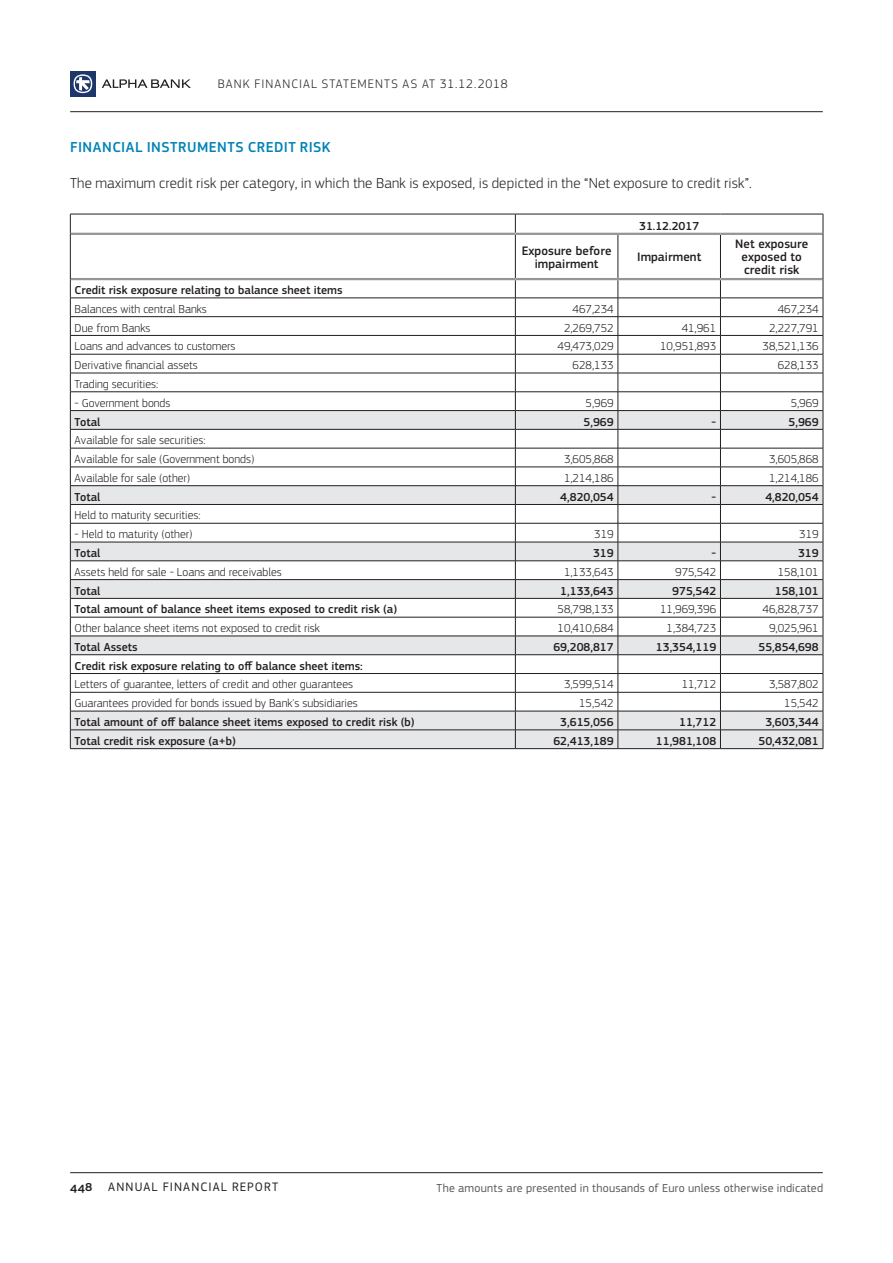
<style>
.page{position:relative;width:893px;height:1263px;background:#fff}
.page>*{position:absolute;margin:0;border:0;box-sizing:border-box;transform-origin:0 0}
.Text_basic{font:300 15px "PF Square Sans Pro";letter-spacing:.01em;color:#231f20}
.Title_Light_blue{font:500 15px "PF Square Sans Pro";letter-spacing:.03em;color:#0083b6}
.t1{font:300 12.9px "PF Square Sans Pro";letter-spacing:.085em;color:#231f20}
.Table_text_BC{font:500 12.75px/12.8px "PF Square Sans Pro";letter-spacing:.005em;color:#231f20;text-align:center}
.t2{font:12.75px "PF Square Sans Pro";letter-spacing:.085em;color:#231f20}
.Table_text{font:300 12px "PF Square Sans Pro";color:#231f20}
.Table_text-2{font:500 12px "PF Square Sans Pro";color:#231f20}
.Table_number{font:300 12px "PF Square Sans Pro";color:#231f20}
.Table_number-2{font:500 12px "PF Square Sans Pro";color:#231f20}
.t3{font:12px "PF Square Sans Pro";letter-spacing:.02em;color:#57585a}
.Table_Text_Bold{font:500 12px "PF Square Sans Pro";color:#231f20}
.s1{font-weight:500}
</style>
<div class="page">
<svg style="left:70px;top:71px;width:26px;height:25px"></svg>
<svg style="left:74px;top:74px;width:18px;height:19px"></svg>
<svg style="left:75px;top:76px;width:16px;height:16px"></svg>
<svg style="left:76px;top:77px;width:14px;height:14px"></svg>
<svg style="left:102px;top:79px;width:89px;height:9px"></svg>
<hr style="left:70px;top:111px;width:753px;height:1px;background:#231f20">
<hr style="left:70px;top:1172px;width:753px;height:1px;background:#231f20">
<hr style="left:70px;top:748px;width:445px;height:1px;background:#231f20">
<hr style="left:515px;top:748px;width:103px;height:1px;background:#231f20">
<hr style="left:618px;top:748px;width:102px;height:1px;background:#231f20">
<hr style="left:720px;top:748px;width:103px;height:1px;background:#231f20">
<svg style="left:70px;top:214px;width:754px;height:534px"></svg>
<hr style="left:71px;top:233px;width:444px;height:2px;background:#939598">
<hr style="left:515px;top:233px;width:103px;height:2px;background:#939598">
<hr style="left:618px;top:233px;width:102px;height:2px;background:#939598">
<hr style="left:720px;top:233px;width:103px;height:2px;background:#939598">
<hr style="left:71px;top:278px;width:444px;height:2px;background:#939598">
<hr style="left:515px;top:278px;width:103px;height:2px;background:#939598">
<hr style="left:618px;top:278px;width:102px;height:2px;background:#939598">
<hr style="left:720px;top:278px;width:103px;height:2px;background:#939598">
<hr style="left:70px;top:234px;width:1px;height:45px;background:#231f20">
<hr style="left:515px;top:235px;width:1px;height:43px;background:#231f20">
<hr style="left:618px;top:235px;width:1px;height:43px;background:#231f20">
<hr style="left:720px;top:235px;width:1px;height:43px;background:#231f20">
<hr style="left:823px;top:234px;width:1px;height:45px;background:#231f20">
<p class="t1" style="left:218px;top:76px;width:291px">BANK FINANCIAL STATEMENTS AS AT 31.12.2018</p>
<p class="Title_Light_blue" style="left:70px;top:138px;width:262px">FINANCIAL INSTRUMENTS CREDIT RISK</p>
<p class="Text_basic" style="left:70px;top:175px;width:683px">The maximum credit risk per category, in which the Bank is exposed, is depicted in the “Net exposure to credit risk”.</p>
<p class="Table_Text_Bold" style="left:639px;top:219px;width:62px">31.12.2017</p>
<p class="Table_text_BC" style="left:522px;top:245px;width:91px">Exposure before impairment</p>
<p class="Table_text_BC" style="left:637px;top:251px;width:66px">Impairment</p>
<p class="Table_text_BC" style="left:735px;top:238px;width:75px">Net exposure exposed to credit risk</p>
<p class="Table_text-2" style="left:75px;top:283px;width:269px">Credit risk exposure relating to balance sheet items</p>
<p class="Table_text" style="left:75px;top:302px;width:134px">Balances with central Banks</p>
<p class="Table_number" style="left:573px;top:302px;width:43px">467,234</p>
<p class="Table_number" style="left:778px;top:302px;width:43px">467,234</p>
<p class="Table_text" style="left:75px;top:321px;width:77px">Due from Banks</p>
<p class="Table_number" style="left:564px;top:321px;width:51px">2,269,752</p>
<p class="Table_number" style="left:682px;top:321px;width:36px">41,961</p>
<p class="Table_number" style="left:769px;top:321px;width:51px">2,227,791</p>
<p class="Table_text" style="left:75px;top:339px;width:162px">Loans and advances to customers</p>
<p class="Table_number" style="left:557px;top:339px;width:58px">49,473,029</p>
<p class="Table_number" style="left:660px;top:339px;width:58px">10,951,893</p>
<p class="Table_number" style="left:763px;top:339px;width:58px">38,521,136</p>
<p class="Table_text" style="left:75px;top:358px;width:125px">Derivative financial assets</p>
<p class="Table_number" style="left:573px;top:358px;width:43px">628,133</p>
<p class="Table_number" style="left:778px;top:358px;width:43px">628,133</p>
<p class="Table_text" style="left:75px;top:377px;width:85px">Trading securities:</p>
<p class="Table_text" style="left:75px;top:396px;width:97px">- Government bonds</p>
<p class="Table_number" style="left:586px;top:396px;width:30px">5,969</p>
<p class="Table_number" style="left:791px;top:396px;width:30px">5,969</p>
<p class="Table_text-2" style="left:75px;top:415px;width:27px">Total</p>
<p class="Table_number-2" style="left:584px;top:415px;width:32px">5,969</p>
<p class="Table_number-2" style="left:712px;top:415px;width:6px">-</p>
<p class="Table_number-2" style="left:789px;top:415px;width:32px">5,969</p>
<p class="Table_text" style="left:75px;top:433px;width:133px">Available for sale securities:</p>
<p class="Table_text" style="left:75px;top:452px;width:181px">Available for sale (Government bonds)</p>
<p class="Table_number" style="left:564px;top:452px;width:51px">3,605,868</p>
<p class="Table_number" style="left:769px;top:452px;width:51px">3,605,868</p>
<p class="Table_text" style="left:75px;top:471px;width:117px">Available for sale (other)</p>
<p class="Table_number" style="left:564px;top:471px;width:51px">1,214,186</p>
<p class="Table_number" style="left:769px;top:471px;width:51px">1,214,186</p>
<p class="Table_text-2" style="left:75px;top:490px;width:27px">Total</p>
<p class="Table_number-2" style="left:560px;top:490px;width:55px">4,820,054</p>
<p class="Table_number-2" style="left:712px;top:490px;width:6px">-</p>
<p class="Table_number-2" style="left:765px;top:490px;width:55px">4,820,054</p>
<p class="Table_text" style="left:75px;top:508px;width:128px">Held to maturity securities:</p>
<p class="Table_text" style="left:75px;top:527px;width:119px">- Held to maturity (other)</p>
<p class="Table_number" style="left:594px;top:527px;width:21px">319</p>
<p class="Table_number" style="left:799px;top:527px;width:21px">319</p>
<p class="Table_text-2" style="left:75px;top:546px;width:27px">Total</p>
<p class="Table_number-2" style="left:593px;top:546px;width:22px">319</p>
<p class="Table_number-2" style="left:712px;top:546px;width:6px">-</p>
<p class="Table_number-2" style="left:798px;top:546px;width:22px">319</p>
<p class="Table_text" style="left:75px;top:565px;width:209px">Assets held for sale - Loans and receivables</p>
<p class="Table_number" style="left:564px;top:565px;width:51px">1,133,643</p>
<p class="Table_number" style="left:675px;top:565px;width:43px">975,542</p>
<p class="Table_number" style="left:778px;top:565px;width:43px">158,101</p>
<p class="Table_text-2" style="left:75px;top:584px;width:27px">Total</p>
<p class="Table_number-2" style="left:560px;top:584px;width:55px">1,133,643</p>
<p class="Table_number-2" style="left:672px;top:584px;width:45px">975,542</p>
<p class="Table_number-2" style="left:775px;top:584px;width:45px">158,101</p>
<p class="Table_text-2" style="left:75px;top:602px;width:324px">Total amount of balance sheet items exposed to credit risk (a)</p>
<p class="Table_number" style="left:557px;top:602px;width:58px">58,798,133</p>
<p class="Table_number" style="left:660px;top:602px;width:58px">11,969,396</p>
<p class="Table_number" style="left:763px;top:602px;width:58px">46,828,737</p>
<p class="Table_text" style="left:75px;top:621px;width:247px">Other balance sheet items not exposed to credit risk</p>
<p class="Table_number" style="left:557px;top:621px;width:58px">10,410,684</p>
<p class="Table_number" style="left:667px;top:621px;width:51px">1,384,723</p>
<p class="Table_number" style="left:769px;top:621px;width:51px">9,025,961</p>
<p class="Table_text-2" style="left:75px;top:640px;width:65px">Total Assets</p>
<p class="Table_number-2" style="left:553px;top:640px;width:62px">69,208,817</p>
<p class="Table_number-2" style="left:656px;top:640px;width:62px">13,354,119</p>
<p class="Table_number-2" style="left:758px;top:640px;width:62px">55,854,698</p>
<p class="Table_text-2" style="left:75px;top:659px;width:290px">Credit risk exposure relating to off balance sheet items:</p>
<p class="Table_text" style="left:75px;top:677px;width:280px">Letters of guarantee, letters of credit and other guarantees</p>
<p class="Table_number" style="left:564px;top:677px;width:51px">3,599,514</p>
<p class="Table_number" style="left:682px;top:677px;width:36px">11,712</p>
<p class="Table_number" style="left:769px;top:677px;width:51px">3,587,802</p>
<p class="Table_text" style="left:75px;top:696px;width:285px">Guarantees provided for bonds issued by Bank's subsidiaries</p>
<p class="Table_number" style="left:579px;top:696px;width:36px">15,542</p>
<p class="Table_number" style="left:784px;top:696px;width:36px">15,542</p>
<p class="Table_text-2" style="left:75px;top:715px;width:342px">Total amount of off balance sheet items exposed to credit risk (b)</p>
<p class="Table_number-2" style="left:560px;top:715px;width:55px">3,615,056</p>
<p class="Table_number-2" style="left:679px;top:715px;width:39px">11,712</p>
<p class="Table_number-2" style="left:765px;top:715px;width:55px">3,603,344</p>
<p class="Table_text-2" style="left:75px;top:734px;width:163px">Total credit risk exposure (a+b)</p>
<p class="Table_number-2" style="left:553px;top:734px;width:62px">62,413,189</p>
<p class="Table_number-2" style="left:656px;top:734px;width:62px">11,981,108</p>
<p class="Table_number-2" style="left:758px;top:734px;width:62px">50,432,081</p>
<p class="t2" style="left:70px;top:1179px;width:210px"><span class="s1">448</span> ANNUAL FINANCIAL REPORT</p>
<p class="t3" style="left:436px;top:1181px;width:388px">The amounts are presented in thousands of Euro unless otherwise indicated</p>
</div>
